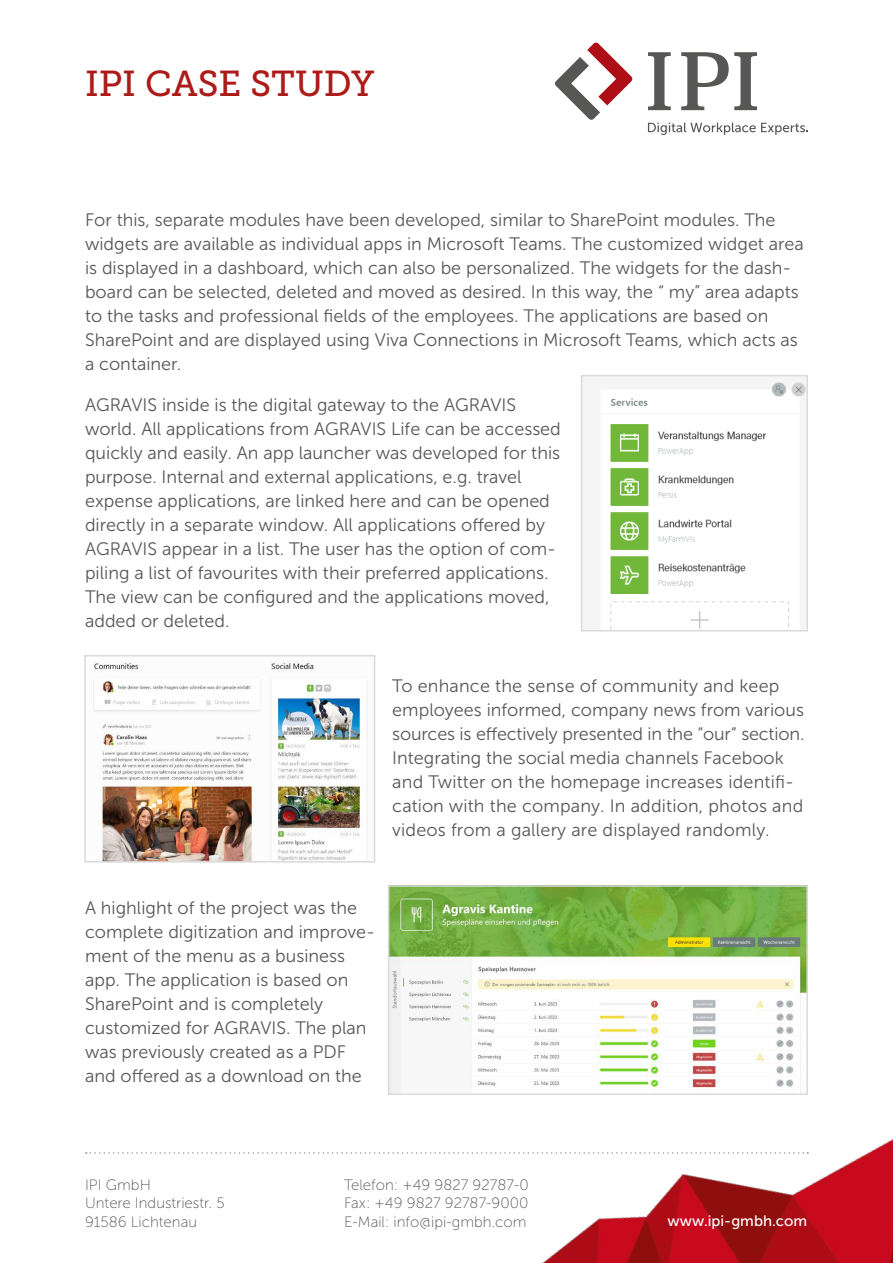
<style>
.page{position:relative;width:893px;height:1263px;background:#fff}
.page>*{position:absolute;margin:0;border:0;box-sizing:border-box;transform-origin:0 0}
.t1{font:36px "Museo Slab 500";color:#ad1b19}
.t2{font:18px/24px "Museo Sans 300";color:#575756}
.t3{font:15px/18.6px "Museo Sans 100";color:#565655}
.t4{font:15px "Museo Sans 500";color:#fff}
</style>
<div class="page">
<img style="left:542px;top:1139px;width:351px;height:124px">
<svg style="left:555px;top:43px;width:78px;height:77px"></svg>
<svg style="left:648px;top:52px;width:109px;height:58px"></svg>
<svg style="left:648px;top:123px;width:160px;height:12px"></svg>
<svg style="left:86px;top:1152px;width:722px;height:2px"></svg>
<img style="left:610px;top:382px;width:195px;height:246px">
<div style="left:581px;top:375px;width:227px;height:256px;border:2px solid #dadada"></div>
<img style="left:93px;top:662px;width:272px;height:197px">
<div style="left:84px;top:655px;width:291px;height:207px;border:2px solid #dadada"></div>
<img style="left:391px;top:888px;width:414px;height:204px">
<div style="left:388px;top:885px;width:420px;height:210px;border:2px solid #dadada"></div>
<h1 class="t1" style="left:85px;top:64px;width:291px">IPI CASE STUDY</h1>
<p class="t2" style="left:85px;top:208px;width:720px">For this, separate modules have been developed, similar to SharePoint modules. The widgets are available as individual apps in Microsoft Teams. The customized widget area is displayed in a dashboard, which can also be personalized. The widgets for the dash&shy;board can be selected, deleted and moved as desired. In this way, the “ my” area adapts to the tasks and professional fields of the employees. The applications are based on SharePoint and are displayed using Viva Connections in Microsoft Teams, which acts as a container.</p>
<p class="t2" style="left:85px;top:393px;width:477px">AGRAVIS inside is the digital gateway to the AGRAVIS world. All applications from AGRAVIS Life can be accessed quickly and easily. An app launcher was developed for this purpose. Internal and external applications, e.g. travel expense applications, are linked here and can be opened directly in a separate window. All applications offered by AGRAVIS appear in a list. The user has the option of com&shy;piling a list of favourites with their preferred applications.<br>The view can be configured and the applications moved, added or deleted.</p>
<p class="t2" style="left:392px;top:674px;width:414px">To enhance the sense of community and keep employees informed, company news from various sources is effectively presented in the “our“ section.<br>Integrating the social media channels Facebook and Twitter on the homepage increases identifi&shy;cation with the company. In addition, photos and videos from a gallery are displayed randomly.</p>
<p class="t2" style="left:85px;top:896px;width:288px">A highlight of the project was the complete digitization and improve&shy;ment of the menu as a business app. The application is based on<br>SharePoint and is completely customized for AGRAVIS. The plan was previously created as a PDF and offered as a download on the</p>
<p class="t3" style="left:85px;top:1175px;width:141px">IPI GmbH<br>Untere Industriestr. 5<br>91586 Lichtenau</p>
<p class="t3" style="left:344px;top:1175px;width:186px;text-align:justify">Telefon: +49 9827 92787-0<br>Fax: +49 9827 92787-9000<br>E-Mail: info@ipi-gmbh.com</p>
<p class="t4" style="left:668px;top:1213px;width:141px">www.ipi-gmbh.com</p>
</div>
